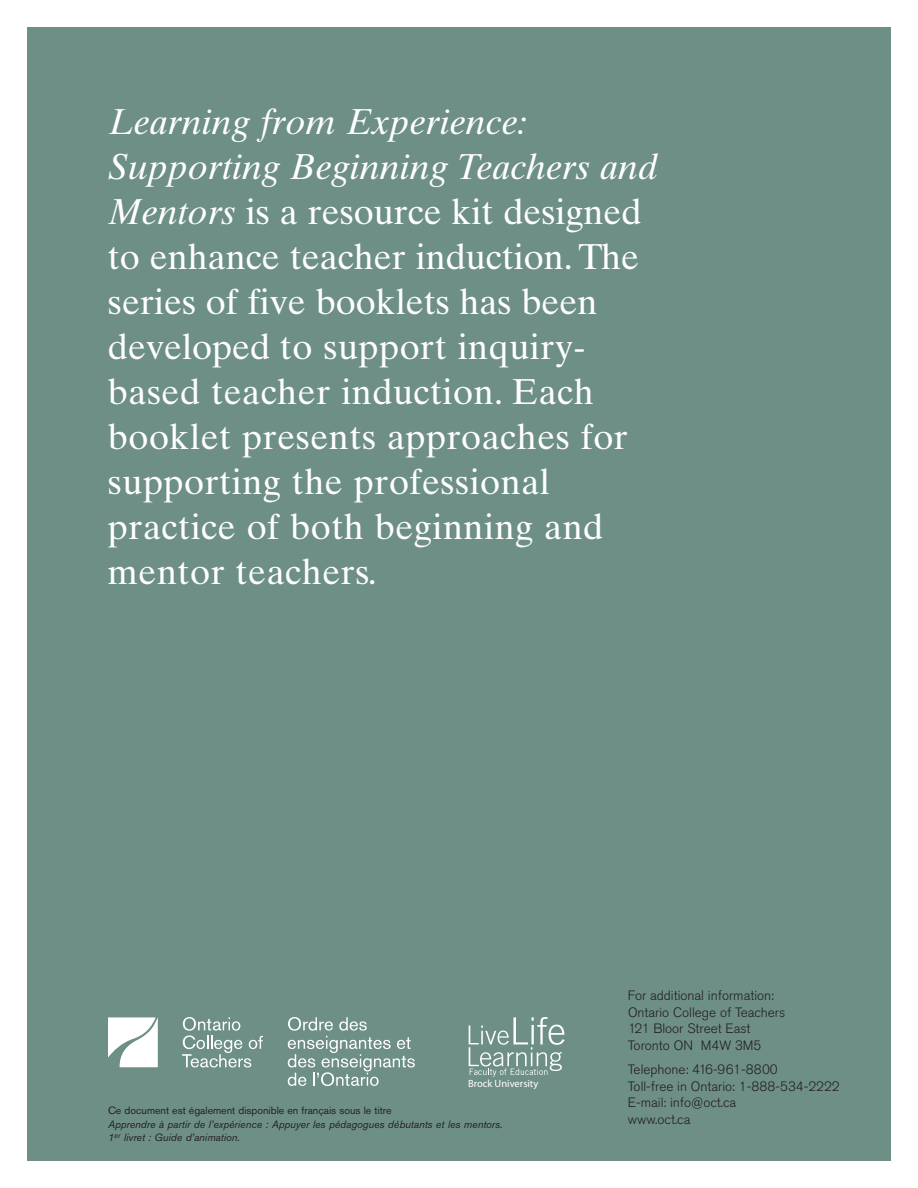
<style>
.page{position:relative;width:918px;height:1188px;background:#fff}
.page>*{position:absolute;margin:0;border:0;box-sizing:border-box;transform-origin:0 0}
.t1{font:36px/45px "Times Ten";letter-spacing:.015em;color:#fff}
.t2{font:300 13.5px/16.5px "Akzidenz Grotesk Pro";color:#231f20}
.t3{font:italic 10.5px/13.5px "Akzidenz Grotesk BE";color:#231f20}
.t4{font:10.5px "Akzidenz Grotesk BE";color:#231f20}
.t5{font:10.5px "Trade Gothic LT";color:#fff}
.s1{font-style:italic}
</style>
<div class="page">
<div style="left:27px;top:27px;width:864px;height:1134px;background:#6e8f86"></div>
<svg style="left:288px;top:1017px;width:127px;height:69px"></svg>
<svg style="left:182px;top:1017px;width:81px;height:51px"></svg>
<svg style="left:108px;top:1017px;width:50px;height:50px"></svg>
<svg style="left:469px;top:1017px;width:96px;height:60px"></svg>
<p class="t1" style="left:108px;top:103px;width:552px"><span class="s1">Learning from Experience:<br>Supporting Beginning Teachers and<br>Mentors</span> is a resource kit designed to enhance teacher induction. The series of five booklets has been developed to support inquiry&shy;based teacher induction. Each booklet presents approaches for supporting the professional practice of both beginning and mentor teachers.</p>
<p class="t5" style="left:468px;top:1079px;width:72px">Brock University</p>
<p class="t4" style="left:108px;top:1107px;width:285px">Ce document est également disponible en français sous le titre</p>
<p class="t3" style="left:108px;top:1119px;width:396px">Apprendre à partir de l’expérience : Appuyer les pédagogues débutants et les mentors.<br>1<sup>er</sup> livret : Guide d’animation.</p>
<p class="t2" style="left:628px;top:988px;width:159px">For additional information:<br>Ontario College of Teachers<br>121 Bloor Street East<br>Toronto ON M4W 3M5</p>
<p class="t2" style="left:628px;top:1063px;width:213px">Telephone: 416-961-8800<br>Toll-free in Ontario: 1-888-534-2222<br>E-mail: info@oct.ca<br>www.oct.ca</p>
</div>
